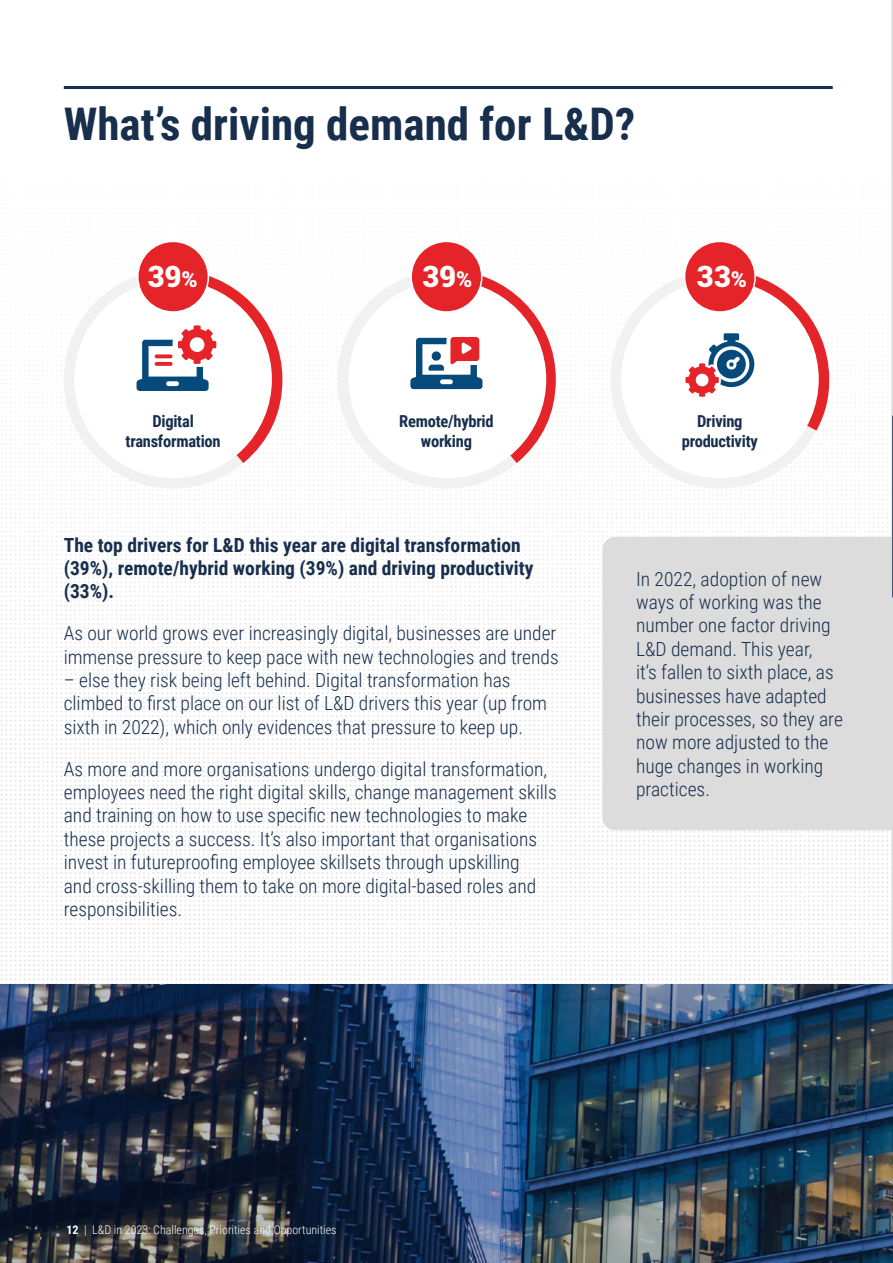
<style>
.page{position:relative;width:893px;height:1263px;background:#fff}
.page>*{position:absolute;margin:0;border:0;box-sizing:border-box;transform-origin:0 0}
.t1{font:700 45px "Roboto Condensed";color:#172e4d}
.t2{font:900 29.4px "Roboto";color:#fff}
.t3{font:300 19.5px/23.4px "Roboto Condensed";color:#172e4d}
.t4{font:700 19.5px/23.4px "Roboto Condensed";color:#172e4d}
.t5{font:700 16.5px/19.8px "Roboto Condensed";letter-spacing:-.015em;color:#172e4d;text-align:center}
.t6{font:300 12px "Roboto Condensed";color:#fff}
.s1{font-size:21.75px}
.s2{font-weight:700}
</style>
<div class="page">
<img style="left:1px;top:365px;width:890px;height:619px">
<hr style="left:891px;top:0;width:2px;height:1263px;background:#dbdbdb">
<hr style="left:64px;top:86px;width:769px;height:3px;background:#172e4d">
<img style="left:0;top:984px;width:893px;height:279px">
<svg style="left:322px;top:277px;width:248px;height:212px"></svg>
<div style="left:349px;top:280px;width:197px;height:198px;background:#fff;border-radius:50%"></div>
<div style="left:411px;top:241px;width:71px;height:71px;background:#e52429;border-radius:50%"></div>
<svg style="left:64px;top:276px;width:218px;height:213px"></svg>
<div style="left:74px;top:280px;width:198px;height:198px;background:#fff;border-radius:50%"></div>
<div style="left:138px;top:241px;width:70px;height:71px;background:#e52429;border-radius:50%"></div>
<svg style="left:137px;top:270px;width:145px;height:193px"></svg>
<svg style="left:155px;top:354px;width:18px;height:4px"></svg>
<svg style="left:155px;top:362px;width:18px;height:4px"></svg>
<svg style="left:595px;top:276px;width:234px;height:213px"></svg>
<div style="left:621px;top:280px;width:198px;height:198px;background:#fff;border-radius:50%"></div>
<div style="left:685px;top:241px;width:70px;height:71px;background:#e52429;border-radius:50%"></div>
<svg style="left:685px;top:270px;width:144px;height:161px"></svg>
<svg style="left:410px;top:270px;width:146px;height:193px"></svg>
<div style="left:602px;top:537px;width:291px;height:293px;background:#dcdcdc"></div>
<svg style="left:892px;top:416px;width:1px;height:181px"></svg>
<h1 class="t1" style="left:64px;top:93px;width:573px">What’s driving demand for L&amp;D?</h1>
<h2 class="t2" style="left:147px;top:255px;width:52px">39<span class="s1">%</span></h2>
<h2 class="t2" style="left:422px;top:255px;width:52px">39<span class="s1">%</span></h2>
<h2 class="t2" style="left:696px;top:255px;width:52px">33<span class="s1">%</span></h2>
<p class="t5" style="left:126px;top:410px;width:97px">Digital transformation</p>
<p class="t5" style="left:399px;top:410px;width:96px">Remote/hybrid working</p>
<p class="t5" style="left:682px;top:410px;width:77px">Driving productivity</p>
<p class="t4" style="left:64px;top:532px;width:471px">The top drivers for L&amp;D this year are digital transformation (39%), remote/hybrid working (39%) and driving productivity (33%).</p>
<p class="t3" style="left:64px;top:621px;width:496px">As our world grows ever increasingly digital, businesses are under immense pressure to keep pace with new technologies and trends</p>
<p class="t3" style="left:64px;top:668px;width:485px">– else they risk being left behind. Digital transformation has climbed to first place on our list of L&amp;D drivers this year (up from sixth in 2022), which only evidences that pressure to keep up.</p>
<p class="t3" style="left:64px;top:756px;width:494px">As more and more organisations undergo digital transformation, employees need the right digital skills, change management skills and training on how to use specific new technologies to make these projects a success. It’s also important that organisations invest in futureproofing employee skillsets through upskilling<br>and cross-skilling them to take on more digital-based roles and responsibilities.</p>
<p class="t3" style="left:636px;top:566px;width:208px">In 2022, adoption of new ways of working was the number one factor driving<br>L&amp;D demand. This year,<br>it’s fallen to sixth place, as businesses have adapted their processes, so they are now more adjusted to the huge changes in working practices.</p>
<p class="t6" style="left:67px;top:1221px;width:272px"><span class="s2">12</span> | L&amp;D in 2023: Challenges, Priorities and Opportunities</p>
</div>
